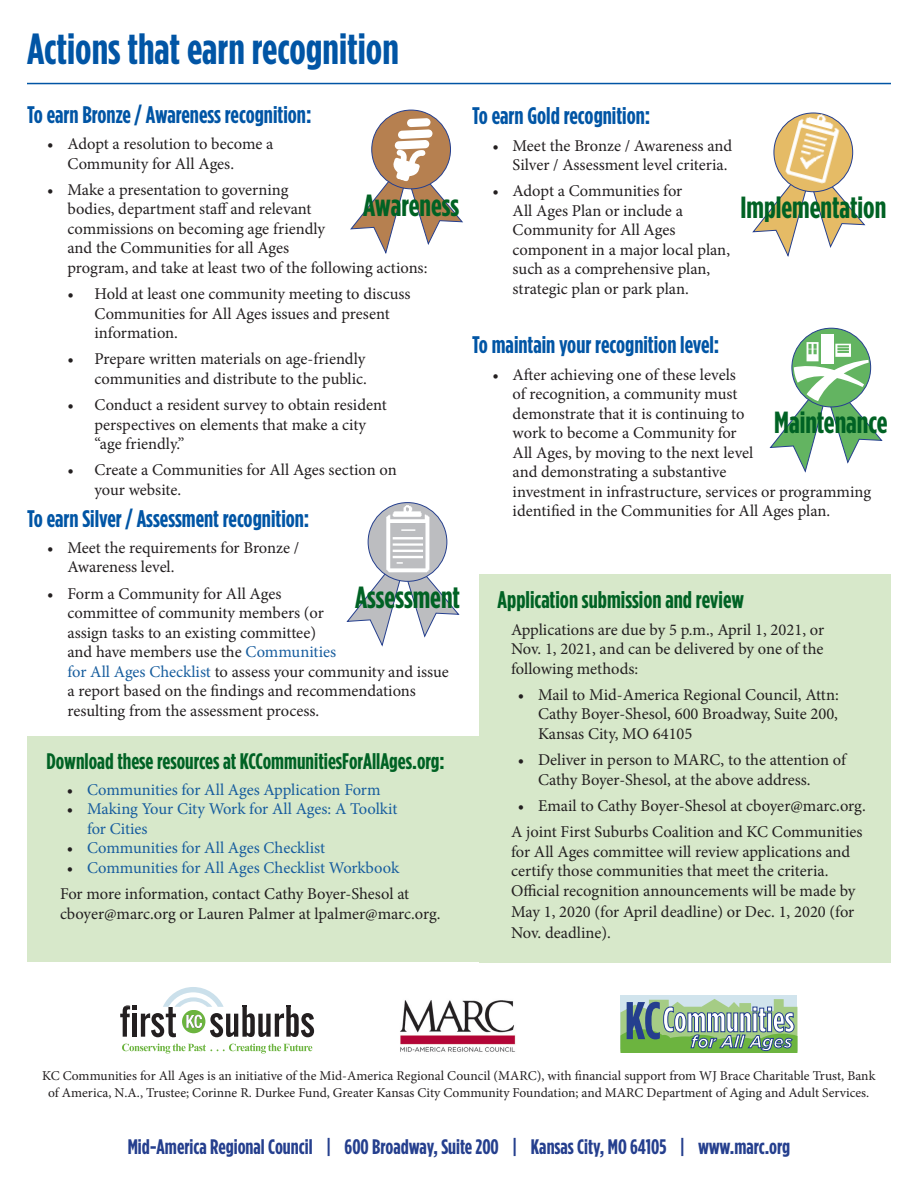
<style>
.page{position:relative;width:918px;height:1188px;background:#fff}
.page>*{position:absolute;margin:0;border:0;box-sizing:border-box;transform-origin:0 0}
.white_chapter_headin{font:700 condensed 43.5px "Gotham HTF";color:#0155a5}
.action_body_copy{font:700 condensed 30.6px "Gotham HTF";color:#006224}
.action_body_copy-2{font:700 condensed 24px "Gotham HTF";color:#0155a5}
.action_body_copy-3{font:700 condensed 24px "Gotham HTF";color:#006224}
.action_body_copy-4{font:700 condensed 22.5px "Gotham HTF";color:#006224}
.blue_section_heading{font:700 condensed 21px "Gotham HTF";color:#253f8e}
.action_body_copy-5{font:16.5px/19.5px "Minion Pro";color:#231f20}
.t1{font:16.5px/19.5px "Minion Pro";color:#175d9e}
.body{font:13.5px/16.5px "Minion Pro";color:#231f20;text-align:center}
.s1{color:#175d9e}
.s2{color:#231f20}
</style>
<div class="page">
<div style="left:792px;top:328px;width:79px;height:79px;background:#63b461;border-radius:50%"></div>
<div style="left:822px;top:334px;width:12px;height:29px;background:#fff"></div>
<svg style="left:769px;top:342px;width:114px;height:131px"></svg>
<div style="left:479px;top:574px;width:412px;height:388px;background:#d7e8ca"></div>
<div style="left:27px;top:737px;width:452px;height:225px;background:#d7e8ca"></div>
<hr style="left:27px;top:83px;width:864px;height:1px;background:#0155a5">
<svg style="left:120px;top:987px;width:194px;height:50px"></svg>
<svg style="left:122px;top:1044px;width:190px;height:9px"></svg>
<img style="left:400px;top:1000px;width:116px;height:52px">
<div style="left:621px;top:995px;width:176px;height:53px;background:#d1e4ed"></div>
<svg style="left:621px;top:999px;width:176px;height:54px;background:#8aae92"></svg>
<div style="left:372px;top:110px;width:79px;height:79px;background:#b68050;border-radius:50%"></div>
<svg style="left:350px;top:118px;width:113px;height:136px"></svg>
<svg style="left:752px;top:191px;width:113px;height:66px"></svg>
<img style="left:773px;top:112px;width:81px;height:79px">
<svg style="left:346px;top:576px;width:113px;height:71px"></svg>
<svg style="left:368px;top:503px;width:79px;height:78px"></svg>
<img style="left:371px;top:503px;width:73px;height:73px">
<p class="white_chapter_headin" style="left:27px;top:24px;width:373px">Actions that earn recognition</p>
<p class="action_body_copy-2" style="left:27px;top:101px;width:286px">To earn Bronze / Awareness recognition:</p>
<p class="action_body_copy-5" style="left:68px;top:134px;width:207px;text-indent:-20px">• Adopt a resolution to become a<br>Community for All Ages.</p>
<p class="action_body_copy-5" style="left:68px;top:180px;width:361px;text-indent:-20px">• Make a presentation to governing<br>bodies, department staff and relevant<br>commissions on becoming age friendly<br>and the Communities for all Ages<br>program, and take at least two of the following actions:</p>
<p class="action_body_copy-5" style="left:94px;top:284px;width:318px;text-indent:-27px">• Hold at least one community meeting to discuss<br>Communities for All Ages issues and present information.</p>
<p class="action_body_copy-5" style="left:68px;top:349px;width:301px;text-align:right">• Prepare written materials on age-friendly communities and distribute to the public.</p>
<p class="action_body_copy-5" style="left:94px;top:395px;width:294px;text-indent:-27px">• Conduct a resident survey to obtain resident perspectives on elements that make a city “age friendly.”</p>
<p class="action_body_copy-5" style="left:94px;top:460px;width:304px;text-indent:-27px">• Create a Communities for All Ages section on your website.</p>
<p class="action_body_copy-2" style="left:27px;top:505px;width:284px">To earn Silver / Assessment recognition:</p>
<p class="action_body_copy-5" style="left:68px;top:538px;width:233px;text-indent:-20px">• Meet the requirements for Bronze /<br>Awareness level.</p>
<p class="action_body_copy-5" style="left:68px;top:584px;width:383px;text-indent:-20px">• Form a Community for All Ages<br>committee of community members (or<br>assign tasks to an existing committee)<br>and have members use the <span class="s1">Communities<br>for All Ages Checklist</span> to assess your community and issue a report based on the findings and recommendations resulting from the assessment process.</p>
<p class="action_body_copy-2" style="left:472px;top:102px;width:180px">To earn Gold recognition:</p>
<p class="action_body_copy-5" style="left:492px;top:136px;width:241px;text-align:right">• Meet the Bronze / Awareness and<br>Silver / Assessment level criteria.</p>
<p class="action_body_copy-5" style="left:513px;top:181px;width:219px;text-indent:-20px">• Adopt a Communities for<br>All Ages Plan or include a<br>Community for All Ages component in a major local plan, such as a comprehensive plan, strategic plan or park plan.</p>
<p class="action_body_copy" style="left:363px;top:188px;width:97px">Awareness</p>
<p class="action_body_copy" style="left:741px;top:190px;width:147px">Implementation</p>
<p class="action_body_copy-2" style="left:472px;top:331px;width:249px">To maintain your recognition level:</p>
<p class="action_body_copy-5" style="left:513px;top:365px;width:360px;text-indent:-20px">• After achieving one of these levels<br>of recognition, a community must<br>demonstrate that it is continuing to<br>work to become a Community for<br>All Ages, by moving to the next level<br>and demonstrating a substantive<br>investment in infrastructure, services or programming identified in the Communities for All Ages plan.</p>
<p class="action_body_copy" style="left:774px;top:405px;width:115px">Maintenance</p>
<p class="action_body_copy" style="left:355px;top:580px;width:106px">Assessment</p>
<p class="action_body_copy-3" style="left:498px;top:586px;width:248px">Application submission and review</p>
<p class="action_body_copy-5" style="left:511px;top:620px;width:315px;text-align:justify">Applications are due by 5 p.m., April 1, 2021, or Nov. 1, 2021, and can be delivered by one of the following methods:</p>
<p class="action_body_copy-5" style="left:538px;top:685px;width:302px;text-align:justify;text-indent:-20px">• Mail to Mid-America Regional Council, Attn:<br>Cathy Boyer-Shesol, 600 Broadway, Suite 200, Kansas City, MO 64105</p>
<p class="action_body_copy-5" style="left:538px;top:750px;width:309px;text-indent:-20px">• Deliver in person to MARC, to the attention of<br>Cathy Boyer-Shesol, at the above address.</p>
<p class="action_body_copy-5" style="left:518px;top:796px;width:350px">• Email to Cathy Boyer-Shesol at cboyer@marc.org.</p>
<p class="action_body_copy-5" style="left:511px;top:822px;width:353px">A joint First Suburbs Coalition and KC Communities for All Ages committee will review applications and certify those communities that meet the criteria.<br>Official recognition announcements will be made by</p>
<p class="action_body_copy-5" style="left:511px;top:901px;width:345px;line-height:21px">May 1, 2020 (for April deadline) or Dec. 1, 2020 (for<br>Nov. deadline).</p>
<p class="action_body_copy-4" style="left:46px;top:748px;width:400px">Download these resources at KCCommunitiesForAllAges.org:</p>
<p class="t1" style="left:67px;top:780px;width:315px"><span class="s2">•</span> Communities for All Ages Application Form</p>
<p class="t1" style="left:87px;top:800px;width:312px;text-indent:-20px"><span class="s2">•</span> Making Your City Work for All Ages: A Toolkit for Cities</p>
<p class="t1" style="left:67px;top:839px;width:260px"><span class="s2">•</span> Communities for All Ages Checklist</p>
<p class="t1" style="left:67px;top:858px;width:334px"><span class="s2">•</span> Communities for All Ages Checklist Workbook</p>
<p class="action_body_copy-5" style="left:60px;top:884px;width:382px">For more information, contact Cathy Boyer-Shesol at cboyer@marc.org or Lauren Palmer at lpalmer@marc.org.</p>
<p class="body" style="left:42px;top:1068px;width:835px">KC Communities for All Ages is an initiative of the Mid-America Regional Council (MARC), with financial support from WJ Brace Charitable Trust, Bank of America, N.A., Trustee; Corinne R. Durkee Fund, Greater Kansas City Community Foundation; and MARC Department of Aging and Adult Services.</p>
<p class="blue_section_heading" style="left:128px;top:1135px;width:664px">Mid-America Regional Council | 600 Broadway, Suite 200 | Kansas City, MO 64105 | www.marc.org</p>
</div>
